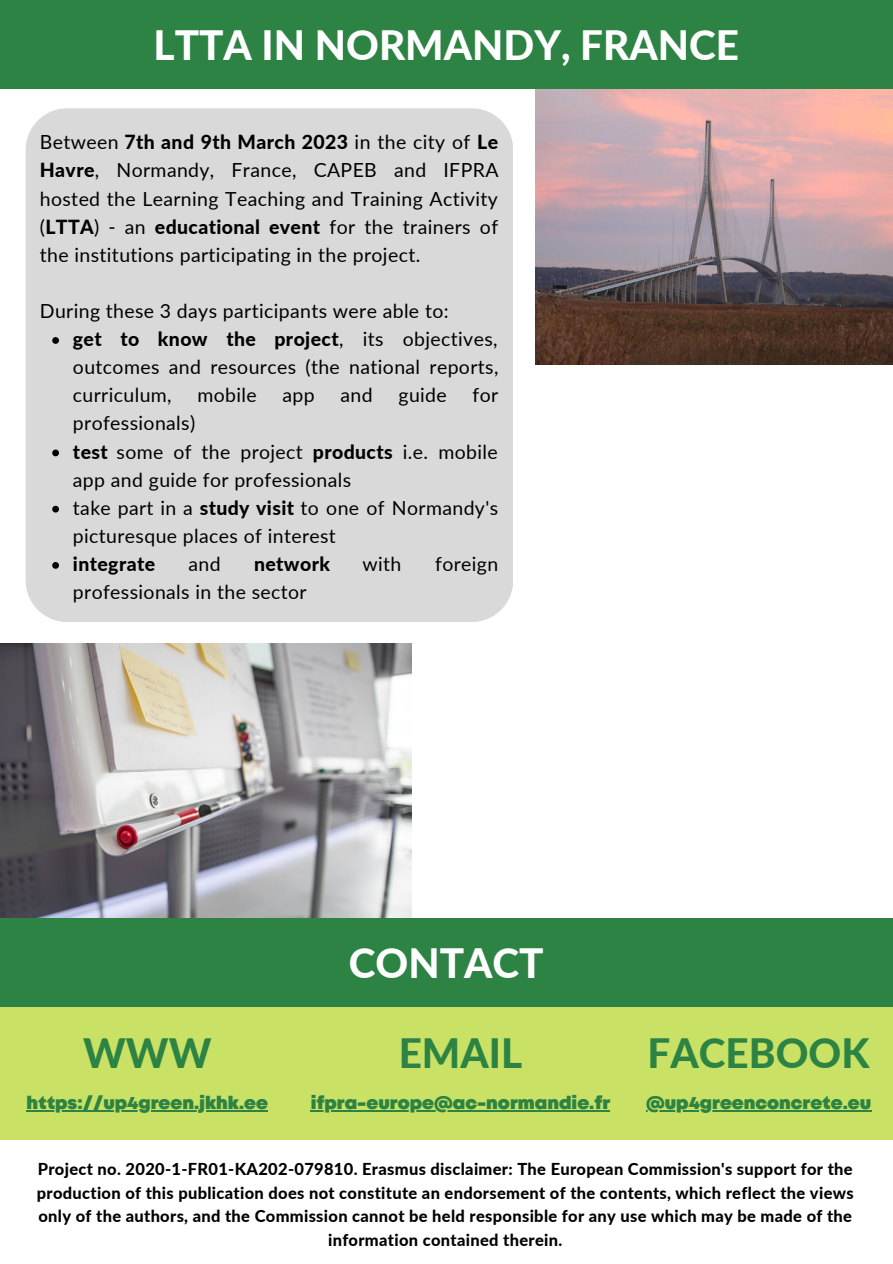
<style>
.page{position:relative;width:893px;height:1264px;background:#fff}
.page>*{position:absolute;margin:0;border:0;box-sizing:border-box;transform-origin:0 0}
.t1{font:800 40.5px "Lato";color:#fff}
.t2{font:800 40.5px "Lato";color:#2c8344}
.t3{font:19.5px/28px "Lato";letter-spacing:.02em;color:#000;text-align:justify}
.t4{font:800 19.5px "Lato";letter-spacing:.02em;color:#000}
.t5{font:900 18px "Mont";color:#2c8344}
.t6{font:800 16.5px/23.5px "Lato";letter-spacing:.02em;color:#000;text-align:center}
.s1{font-weight:800}
</style>
<div class="page">
<div style="left:0;top:0;width:892px;height:89px;background:#2c8344"></div>
<img style="left:0;top:643px;width:411px;height:274px">
<img style="left:535px;top:89px;width:357px;height:276px">
<div style="left:26px;top:108px;width:487px;height:514px;background:#d9d9d9"></div>
<div style="left:0;top:918px;width:892px;height:89px;background:#2c8344"></div>
<div style="left:0;top:1007px;width:892px;height:133px;background:#c9e265"></div>
<svg style="left:52px;top:337px;width:7px;height:7px"></svg>
<svg style="left:52px;top:449px;width:7px;height:7px"></svg>
<svg style="left:52px;top:506px;width:7px;height:6px"></svg>
<svg style="left:52px;top:562px;width:7px;height:6px"></svg>
<hr style="left:27px;top:1110px;width:241px;height:1px;background:#2c8344">
<hr style="left:311px;top:1110px;width:299px;height:1px;background:#2c8344">
<hr style="left:646px;top:1110px;width:225px;height:1px;background:#2c8344">
<p class="t1" style="left:153px;top:20px;width:587px">LTTA IN NORMANDY, FRANCE</p>
<p class="t3" style="left:40px;top:128px;width:460px">Between <span class="s1">7th and 9th March 2023</span> in the city of <span class="s1">Le Havre</span>, Normandy, France, CAPEB and IFPRA hosted the Learning Teaching and Training Activity (<span class="s1">LTTA</span>) - an <span class="s1">educational event</span> for the trainers of the institutions participating in the project.</p>
<p class="t3" style="left:40px;top:296px;width:410px">During these 3 days participants were able to:</p>
<p class="t3" style="left:73px;top:324px;width:427px"><span class="s1">get to know the project</span>, its objectives, outcomes and resources (the national reports, curriculum,</p>
<p class="t3" style="left:197px;top:381px;width:61px">mobile</p>
<p class="t3" style="left:282px;top:381px;width:34px">app</p>
<p class="t3" style="left:340px;top:381px;width:34px">and</p>
<p class="t3" style="left:398px;top:381px;width:50px">guide</p>
<p class="t3" style="left:472px;top:381px;width:27px">for</p>
<p class="t3" style="left:73px;top:409px;width:124px">professionals)</p>
<p class="t3" style="left:73px;top:437px;width:426px"><span class="s1">test</span> some of the project <span class="s1">products</span> i.e. mobile app and guide for professionals</p>
<p class="t3" style="left:73px;top:493px;width:426px">take part in a <span class="s1">study visit</span> to one of Normandy's picturesque places of interest</p>
<p class="t4" style="left:73px;top:551px;width:84px">integrate</p>
<p class="t3" style="left:188px;top:549px;width:34px">and</p>
<p class="t4" style="left:254px;top:551px;width:77px">network</p>
<p class="t3" style="left:362px;top:549px;width:40px">with</p>
<p class="t3" style="left:435px;top:549px;width:65px">foreign</p>
<p class="t3" style="left:73px;top:577px;width:235px">professionals in the sector</p>
<p class="t1" style="left:349px;top:938px;width:196px">CONTACT</p>
<p class="t2" style="left:83px;top:1028px;width:130px">WWW</p>
<p class="t2" style="left:398px;top:1028px;width:125px">EMAIL</p>
<p class="t2" style="left:647px;top:1028px;width:223px">FACEBOOK</p>
<p class="t5" style="left:27px;top:1096px;width:243px">https://up4green.jkhk.ee</p>
<p class="t5" style="left:311px;top:1096px;width:301px">ifpra-europe@ac-normandie.fr</p>
<p class="t5" style="left:646px;top:1096px;width:227px">@up4greenconcrete.eu</p>
<p class="t6" style="left:37px;top:1156px;width:818px">Project no. 2020-1-FR01-KA202-079810. Erasmus disclaimer: The European Commission's support for the production of this publication does not constitute an endorsement of the contents, which reflect the views only of the authors, and the Commission cannot be held responsible for any use which may be made of the information contained therein.</p>
</div>
